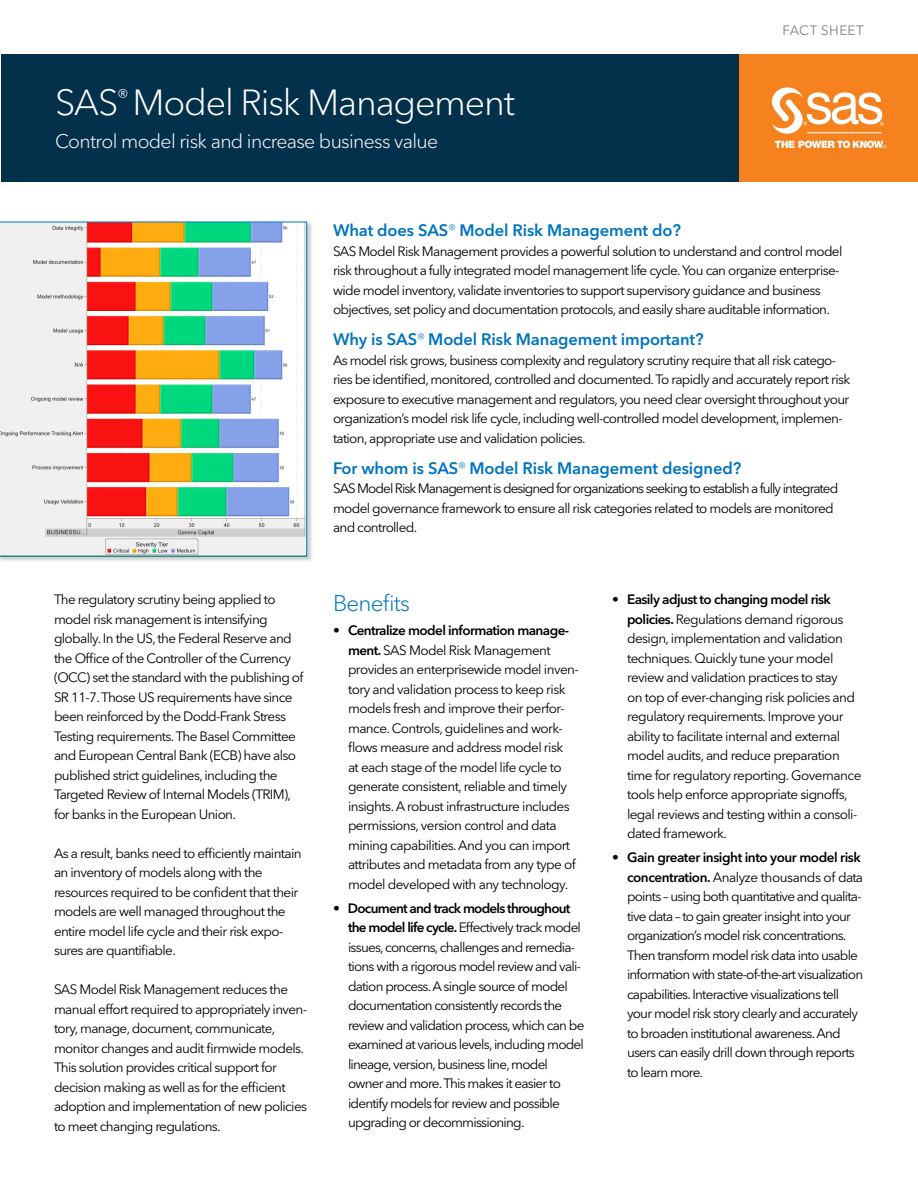
<style>
.page{position:relative;width:918px;height:1188px;background:#fff}
.page>*{position:absolute;margin:0;border:0;box-sizing:border-box;transform-origin:0 0}
.Headline_Title{font:300 36px "Avenir Next W1 G";letter-spacing:-.03em;color:#fff}
.Subhead-1_Cobalt{font:300 22.5px "Avenir Next W1 G";letter-spacing:-.035em;color:#0074bd}
.Headline_subhead___k{font:300 19.5px "Avenir Next W1 G";letter-spacing:-.035em;color:#fff}
.Summary_Q_Head-Groun{font:600 16.5px "Avenir Next W1 G";letter-spacing:-.005em;color:#0074bd}
.Body_Bullet{font:13.5px/19.5px "Avenir Next W1 G";letter-spacing:-.055em;color:#000}
.Body{font:13.5px/19.5px "Avenir Next W1 G";letter-spacing:-.05em;color:#000}
.Summary_Q_Body{font:13.5px/19.5px "Avenir Next W1 G";letter-spacing:-.05em;color:#000}
.Summary_Q_Body-2{font:13.5px/19.5px "Avenir Next W1 G";letter-spacing:-.07em;color:#000}
.Collateral_Identifie{font:13.5px "Avenir Next W1 G";letter-spacing:.025em;color:#818181}
.s1{font-weight:300;font-size:13.5px}
.s2{font-weight:600}
</style>
<div class="page">
<div style="left:1px;top:54px;width:738px;height:128px;background:#03304b"></div>
<div style="left:739px;top:54px;width:179px;height:128px;background:#f5821f"></div>
<svg style="left:775px;top:141px;width:111px;height:7px"></svg>
<svg style="left:771px;top:87px;width:113px;height:47px"></svg>
<hr style="left:807px;top:132px;width:75px;height:1px;background:#fff">
<div style="left:0;top:222px;width:313px;height:340px;background:#000;opacity:.2"></div>
<svg style="left:0;top:222px;width:307px;height:334px"></svg>
<p class="Headline_Title" style="left:55px;top:81px;width:461px">SAS<sup>®</sup> Model Risk Management</p>
<p class="Headline_subhead___k" style="left:55px;top:129px;width:385px">Control model risk and increase business value</p>
<p class="Collateral_Identifie" style="left:782px;top:23px;width:83px">FACT SHEET</p>
<p class="Body" style="left:54px;top:590px;width:251px">The regulatory scrutiny being applied to model risk management is intensifying globally. In the US, the Federal Reserve and the Office of the Controller of the Currency (OCC) set the standard with the publishing of SR 11-7. Those US requirements have since been reinforced by the Dodd-Frank Stress Testing requirements. The Basel Committee and European Central Bank (ECB) have also published strict guidelines, including the Targeted Review of Internal Models (TRIM), for banks in the European Union.</p>
<p class="Body" style="left:54px;top:843px;width:249px">As a result, banks need to efficiently maintain an inventory of models along with the resources required to be confident that their models are well managed throughout the entire model life cycle and their risk expo&shy;sures are quantifiable.</p>
<p class="Body" style="left:54px;top:980px;width:255px">SAS Model Risk Management reduces the manual effort required to appropriately inven&shy;tory, manage, document, communicate, monitor changes and audit firmwide models.<br>This solution provides critical support for decision making as well as for the efficient adoption and implementation of new policies to meet changing regulations.</p>
<p class="Summary_Q_Head-Groun" style="left:333px;top:220px;width:349px">What does SAS<span class="s1">®</span> Model Risk Management do?</p>
<p class="Summary_Q_Body" style="left:333px;top:241px;width:511px">SAS Model Risk Management provides a powerful solution to understand and control model risk throughout a fully integrated model management life cycle. You can organize enterprise&shy;wide model inventory, validate inventories to support supervisory guidance and business objectives, set policy and documentation protocols, and easily share auditable information.</p>
<p class="Summary_Q_Head-Groun" style="left:333px;top:329px;width:372px">Why is SAS<span class="s1">®</span> Model Risk Management important?</p>
<p class="Summary_Q_Body" style="left:333px;top:350px;width:519px">As model risk grows, business complexity and regulatory scrutiny require that all risk catego&shy;ries be identified, monitored, controlled and documented. To rapidly and accurately report risk exposure to executive management and regulators, you need clear oversight throughout your organization’s model risk life cycle, including well-controlled model development, implemen&shy;tation, appropriate use and validation policies.</p>
<p class="Summary_Q_Head-Groun" style="left:333px;top:458px;width:410px">For whom is SAS<span class="s1">®</span> Model Risk Management designed?</p>
<p class="Summary_Q_Body-2" style="left:333px;top:479px;width:507px">SAS Model Risk Management is designed for organizations seeking to establish a fully integrated model governance framework to ensure all risk categories related to models are monitored and controlled.</p>
<p class="Subhead-1_Cobalt" style="left:333px;top:590px;width:79px">Benefits</p>
<p class="Body_Bullet" style="left:348px;top:621px;width:232px;text-indent:-15px"><span class="s2">• Centralize model information manage&shy;ment.</span> SAS Model Risk Management provides an enterprisewide model inven&shy;tory and validation process to keep risk models fresh and improve their perfor&shy;mance. Controls, guidelines and work&shy;flows measure and address model risk<br>at each stage of the model life cycle to generate consistent, reliable and timely insights. A robust infrastructure includes permissions, version control and data mining capabilities. And you can import attributes and metadata from any type of model developed with any technology.</p>
<p class="Body_Bullet" style="left:348px;top:898px;width:238px;text-indent:-15px"><span class="s2">• Document and track models throughout the model life cycle.</span> Effectively track model issues, concerns, challenges and remedia&shy;tions with a rigorous model review and vali&shy;dation process. A single source of model documentation consistently records the review and validation process, which can be examined at various levels, including model lineage, version, business line, model owner and more. This makes it easier to identify models for review and possible upgrading or decommissioning.</p>
<p class="Body_Bullet" style="left:627px;top:590px;width:236px;text-indent:-15px"><span class="s2">• Easily adjust to changing model risk policies.</span> Regulations demand rigorous design, implementation and validation techniques. Quickly tune your model review and validation practices to stay<br>on top of ever-changing risk policies and regulatory requirements. Improve your ability to facilitate internal and external model audits, and reduce preparation time for regulatory reporting. Governance tools help enforce appropriate signoffs, legal reviews and testing within a consoli&shy;dated framework.</p>
<p class="Body_Bullet" style="left:627px;top:848px;width:238px;text-indent:-15px"><span class="s2">• Gain greater insight into your model risk concentration.</span> Analyze thousands of data points – using both quantitative and qualita&shy;tive data – to gain greater insight into your organization’s model risk concentrations.<br>Then transform model risk data into usable information with state-of-the-art visualization capabilities. Interactive visualizations tell your model risk story clearly and accurately to broaden institutional awareness. And users can easily drill down through reports to learn more.</p>
</div>
